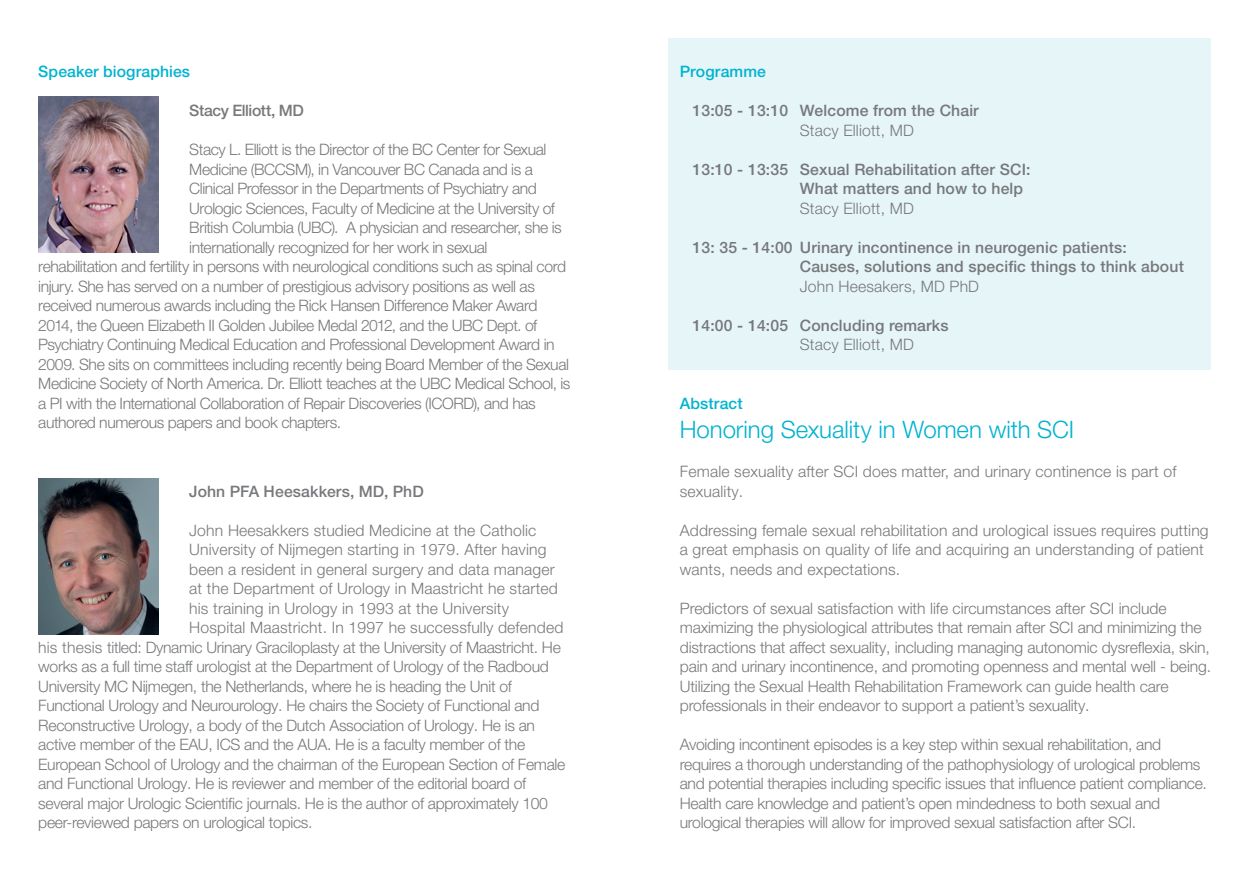
<style>
.page{position:relative;width:1259px;height:893px;background:#fff}
.page>*{position:absolute;margin:0;border:0;box-sizing:border-box;transform-origin:0 0}
.Spread_introduction{font:300 24px "Helvetica Neue LT Pro";letter-spacing:-.005em;color:#00b3d0}
.Spread_text{font:300 15.75px/19.5px "Helvetica Neue LT Pro";letter-spacing:-.02em;color:#76787b}
.Spread_text-2{font:300 15.75px/19.5px "Helvetica Neue LT Pro";letter-spacing:.01em;color:#76787b}
.Spread_text-3{font:500 15.75px/19.5px "Helvetica Neue LT Pro";letter-spacing:.01em;color:#76787b}
.Spread_text_headings{font:500 15.75px "Helvetica Neue LT Pro";letter-spacing:.01em;color:#00b3d0}
.Spread_text_headings-2{font:500 15.75px "Helvetica Neue LT Pro";letter-spacing:-.005em;color:#76787b}
.Spread_text_headings-3{font:500 15.75px "Helvetica Neue LT Pro";letter-spacing:-.025em;color:#76787b}
.s1{font-weight:300}
</style>
<div class="page">
<img style="left:38px;top:97px;width:120px;height:156px">
<div style="left:668px;top:38px;width:542px;height:332px;background:#e6f5f8"></div>
<img style="left:38px;top:478px;width:120px;height:156px">
<p class="Spread_text_headings" style="left:38px;top:62px;width:153px">Speaker biographies</p>
<p class="Spread_text_headings-3" style="left:189px;top:101px;width:116px">Stacy Elliott, MD</p>
<p class="Spread_text" style="left:189px;top:140px;width:359px">Stacy L. Elliott is the Director of the BC Center for Sexual</p>
<p class="Spread_text" style="left:189px;top:159px;width:345px">Medicine (BCCSM), in Vancouver BC Canada and is a</p>
<p class="Spread_text" style="left:189px;top:179px;width:349px">Clinical Professor in the Departments of Psychiatry and</p>
<p class="Spread_text" style="left:189px;top:198px;width:367px">Urologic Sciences, Faculty of Medicine at the University of</p>
<p class="Spread_text" style="left:189px;top:218px;width:374px">British Columbia (UBC). A physician and researcher, she is</p>
<p class="Spread_text" style="left:189px;top:237px;width:300px">internationally recognized for her work in sexual</p>
<p class="Spread_text" style="left:38px;top:257px;width:529px">rehabilitation and fertility in persons with neurological conditions such as spinal cord</p>
<p class="Spread_text" style="left:38px;top:276px;width:498px">injury. She has served on a number of prestigious advisory positions as well as</p>
<p class="Spread_text" style="left:38px;top:296px;width:501px">received numerous awards including the Rick Hansen Difference Maker Award</p>
<p class="Spread_text" style="left:38px;top:315px;width:500px">2014, the Queen Elizabeth II Golden Jubilee Medal 2012, and the UBC Dept. of</p>
<p class="Spread_text" style="left:38px;top:335px;width:518px">Psychiatry Continuing Medical Education and Professional Development Award in</p>
<p class="Spread_text" style="left:38px;top:354px;width:532px">2009. She sits on committees including recently being Board Member of the Sexual</p>
<p class="Spread_text" style="left:38px;top:374px;width:534px">Medicine Society of North America. Dr. Elliott teaches at the UBC Medical School, is</p>
<p class="Spread_text" style="left:38px;top:393px;width:499px">a PI with the International Collaboration of Repair Discoveries (ICORD), and has</p>
<p class="Spread_text" style="left:38px;top:413px;width:304px">authored numerous papers and book chapters.</p>
<p class="Spread_text_headings-2" style="left:189px;top:482px;width:236px">John PFA Heesakkers, MD, PhD</p>
<p class="Spread_text-2" style="left:189px;top:520px;width:348px">John Heesakkers studied Medicine at the Catholic</p>
<p class="Spread_text-2" style="left:189px;top:539px;width:359px">University of Nijmegen starting in 1979. After having</p>
<p class="Spread_text-2" style="left:189px;top:559px;width:367px">been a resident in general surgery and data manager</p>
<p class="Spread_text-2" style="left:189px;top:578px;width:370px">at the Department of Urology in Maastricht he started</p>
<p class="Spread_text-2" style="left:189px;top:598px;width:321px">his training in Urology in 1993 at the University</p>
<p class="Spread_text-2" style="left:189px;top:617px;width:375px">Hospital Maastricht. In 1997 he successfully defended</p>
<p class="Spread_text" style="left:38px;top:637px;width:524px">his thesis titled: Dynamic Urinary Graciloplasty at the University of Maastricht. He</p>
<p class="Spread_text" style="left:38px;top:656px;width:512px">works as a full time staff urologist at the Department of Urology of the Radboud</p>
<p class="Spread_text" style="left:38px;top:676px;width:475px">University MC Nijmegen, the Netherlands, where he is heading the Unit of</p>
<p class="Spread_text" style="left:38px;top:695px;width:502px">Functional Urology and Neurourology. He chairs the Society of Functional and</p>
<p class="Spread_text" style="left:38px;top:715px;width:498px">Reconstructive Urology, a body of the Dutch Association of Urology. He is an</p>
<p class="Spread_text" style="left:38px;top:734px;width:488px">active member of the EAU, ICS and the AUA. He is a faculty member of the</p>
<p class="Spread_text" style="left:38px;top:754px;width:528px">European School of Urology and the chairman of the European Section of Female</p>
<p class="Spread_text" style="left:38px;top:773px;width:489px">and Functional Urology. He is reviewer and member of the editorial board of</p>
<p class="Spread_text" style="left:38px;top:793px;width:511px">several major Urologic Scientific journals. He is the author of approximately 100</p>
<p class="Spread_text" style="left:38px;top:812px;width:276px">peer-reviewed papers on urological topics.</p>
<p class="Spread_text_headings" style="left:680px;top:62px;width:88px">Programme</p>
<p class="Spread_text-3" style="left:800px;top:101px;width:180px;text-indent:-107px">13:05 - 13:10 Welcome from the Chair<br><span class="s1">Stacy Elliott, MD</span></p>
<p class="Spread_text-3" style="left:800px;top:159px;width:232px;text-indent:-107px">13:10 - 13:35 Sexual Rehabilitation after SCI:<br>What matters and how to help<br><span class="s1">Stacy Elliott, MD</span></p>
<p class="Spread_text-3" style="left:800px;top:237px;width:385px;text-indent:-107px">13: 35 - 14:00 Urinary incontinence in neurogenic patients:<br>Causes, solutions and specific things to think about</p>
<p class="Spread_text-2" style="left:800px;top:276px;width:181px">John Heesakers, MD PhD</p>
<p class="Spread_text-3" style="left:800px;top:315px;width:150px;text-indent:-107px">14:00 - 14:05 Concluding remarks<br><span class="s1">Stacy Elliott, MD</span></p>
<p class="Spread_text_headings" style="left:680px;top:394px;width:64px">Abstract</p>
<p class="Spread_introduction" style="left:680px;top:415px;width:396px">Honoring Sexuality in Women with SCI</p>
<p class="Spread_text-2" style="left:680px;top:461px;width:498px">Female sexuality after SCI does matter, and urinary continence is part of sexuality.</p>
<p class="Spread_text-2" style="left:680px;top:520px;width:530px">Addressing female sexual rehabilitation and urological issues requires putting a great emphasis on quality of life and acquiring an understanding of patient wants, needs and expectations.</p>
<p class="Spread_text" style="left:680px;top:598px;width:533px">Predictors of sexual satisfaction with life circumstances after SCI include maximizing the physiological attributes that remain after SCI and minimizing the distractions that affect sexuality, including managing autonomic dysreflexia, skin, pain and urinary incontinence, and promoting openness and mental well - being.<br>Utilizing the Sexual Health Rehabilitation Framework can guide health care professionals in their endeavor to support a patient’s sexuality.</p>
<p class="Spread_text" style="left:680px;top:734px;width:528px">Avoiding incontinent episodes is a key step within sexual rehabilitation, and requires a thorough understanding of the pathophysiology of urological problems and potential therapies including specific issues that influence patient compliance.<br>Health care knowledge and patient’s open mindedness to both sexual and urological therapies will allow for improved sexual satisfaction after SCI.</p>
</div>
